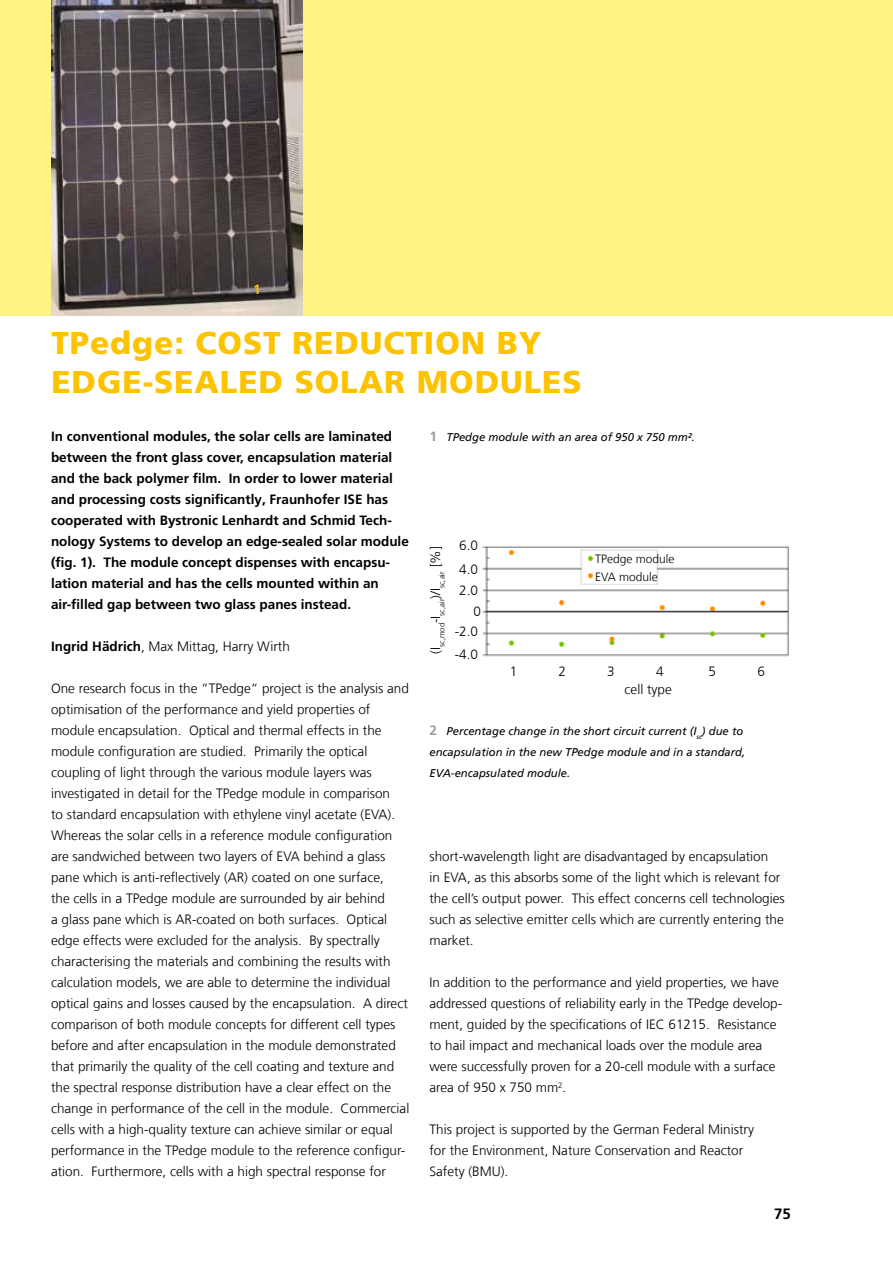
<style>
.page{position:relative;width:893px;height:1263px;background:#fff}
.page>*{position:absolute;margin:0;border:0;box-sizing:border-box;transform-origin:0 0}
.t1{font:900 31.5px/39px "Frutiger LT Com";letter-spacing:.03em;color:#fdc300}
.t2{font:700 15px "Frutiger LT Com";color:#000}
.t3{font:300 13.5px/21px "Frutiger LT Com";color:#000}
.t4{font:700 13.5px/21px "Frutiger LT Com";color:#000}
.t5{font:700 13.5px "Frutiger LT Com";color:#fdc300}
.t6{font:300 12px/18px "Frutiger LT Com";color:#000}
.t7{font:italic 11.25px/21px "Frutiger LT Com";color:#000}
.t8{font:300 7.8px "Frutiger LT Com";color:#000}
.s1{font-weight:700}
.s2{font-weight:700;font-style:normal;font-size:13.5px;color:#9c9d9d}
</style>
<div class="page">
<div style="left:0;top:0;width:893px;height:315px;background:#fff481"></div>
<img style="left:51px;top:0;width:252px;height:315px">
<img style="left:482px;top:546px;width:307px;height:111px">
<div style="left:595px;top:551px;width:61px;height:33px;background:#fff"></div>
<p class="t5" style="left:253px;top:282px;width:9px">1</p>
<p class="t1" style="left:51px;top:323px;width:532px">TPedge: COST REDUCTION BY<br>EDGE-SEALED SOLAR MODULES</p>
<p class="t4" style="left:51px;top:426px;width:359px">In conventional modules, the solar cells are laminated between the front glass cover, encapsulation material and the back polymer film. In order to lower material and processing costs significantly, Fraunhofer ISE has cooperated with Bystronic Lenhardt and Schmid Tech&shy;nology Systems to develop an edge-sealed solar module (fig. 1). The module concept dispenses with encapsu&shy;lation material and has the cells mounted within an air-filled gap between two glass panes instead.</p>
<p class="t3" style="left:51px;top:636px;width:240px"><span class="s1">Ingrid Hädrich</span>, Max Mittag, Harry Wirth</p>
<p class="t3" style="left:51px;top:678px;width:360px">One research focus in the “TPedge“ project is the analysis and optimisation of the performance and yield properties of module encapsulation. Optical and thermal effects in the module configuration are studied. Primarily the optical coupling of light through the various module layers was investigated in detail for the TPedge module in comparison<br>to standard encapsulation with ethylene vinyl acetate (EVA).<br>Whereas the solar cells in a reference module configuration are sandwiched between two layers of EVA behind a glass pane which is anti-reflectively (AR) coated on one surface,<br>the cells in a TPedge module are surrounded by air behind<br>a glass pane which is AR-coated on both surfaces. Optical edge effects were excluded for the analysis. By spectrally characterising the materials and combining the results with calculation models, we are able to determine the individual optical gains and losses caused by the encapsulation. A direct comparison of both module concepts for different cell types before and after encapsulation in the module demonstrated that primarily the quality of the cell coating and texture and the spectral response distribution have a clear effect on the change in performance of the cell in the module. Commercial cells with a high-quality texture can achieve similar or equal performance in the TPedge module to the reference configur&shy;ation. Furthermore, cells with a high spectral response for</p>
<p class="t7" style="left:429px;top:427px;width:267px"><span class="s2">1</span> TPedge module with an area of 950 x 750 mm².</p>
<p class="t3" style="left:459px;top:535px;width:20px">6.0</p>
<p class="t3" style="left:455px;top:580px;width:28px;line-height:20.2px;text-align:right">2.0<br>0 -2.0</p>
<p class="t3" style="left:455px;top:644px;width:25px">-4.0</p>
<p class="t8" style="left:437px;top:654px;width:109px;rotate:-90deg"><sup>(I</sup>sc,mod<sup>-I</sup>sc,air<sup>)/I</sup>sc,air <sup>[%]</sup></p>
<p class="t6" style="left:595px;top:550px;width:81px">TPedge module<br>EVA module</p>
<p class="t3" style="left:459px;top:559px;width:20px">4.0</p>
<p class="t3" style="left:510px;top:661px;width:9px">1</p>
<p class="t3" style="left:558px;top:661px;width:9px">2</p>
<p class="t3" style="left:607px;top:661px;width:9px">3</p>
<p class="t3" style="left:656px;top:661px;width:9px">4</p>
<p class="t3" style="left:709px;top:661px;width:9px">5</p>
<p class="t3" style="left:757px;top:661px;width:9px">6</p>
<p class="t3" style="left:625px;top:679px;width:49px">cell type</p>
<p class="t7" style="left:429px;top:721px;width:317px"><span class="s2">2</span> Percentage change in the short circuit current (I<sub>sc</sub>) due to encapsulation in the new TPedge module and in a standard,<br>EVA-encapsulated module.</p>
<p class="t3" style="left:429px;top:846px;width:357px">short-wavelength light are disadvantaged by encapsulation<br>in EVA, as this absorbs some of the light which is relevant for the cell’s output power. This effect concerns cell technologies such as selective emitter cells which are currently entering the market.</p>
<p class="t3" style="left:429px;top:972px;width:354px">In addition to the performance and yield properties, we have addressed questions of reliability early in the TPedge develop&shy;ment, guided by the specifications of IEC 61215. Resistance to hail impact and mechanical loads over the module area were successfully proven for a 20-cell module with a surface area of 950 x 750 mm<sup>2</sup>.</p>
<p class="t3" style="left:429px;top:1119px;width:326px">This project is supported by the German Federal Ministry for the Environment, Nature Conservation and Reactor<br>Safety (BMU).</p>
<p class="t2" style="left:774px;top:1205px;width:18px">75</p>
</div>
